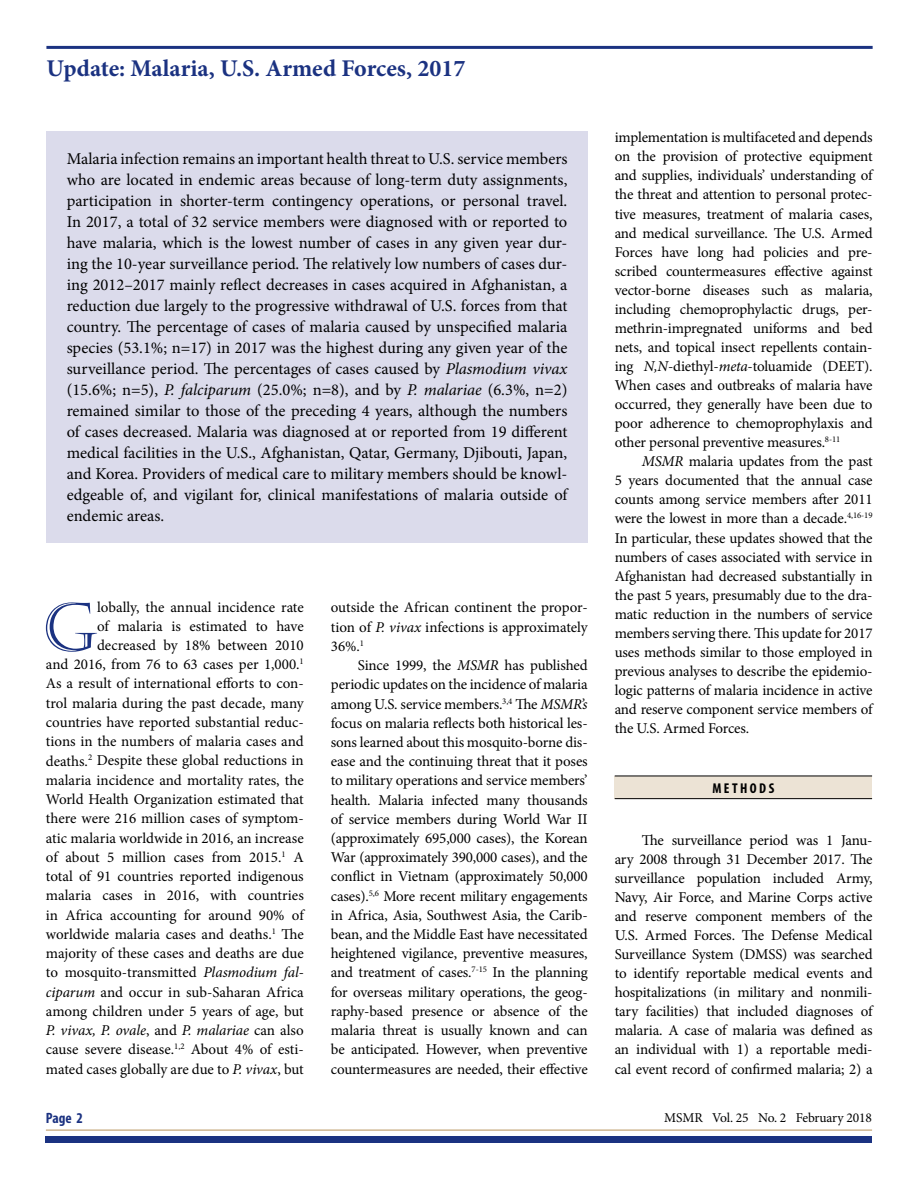
<style>
.page{position:relative;width:918px;height:1188px;background:#fff}
.page>*{position:absolute;margin:0;border:0;box-sizing:border-box;transform-origin:0 0}
.Body_DropCap{font:67.5px "Castellar";color:#1b3281}
.Heads{font:700 24px "Minion Pro";color:#1b3281}
.Abstract{font:16.5px/21px "Minion Pro";color:#000;text-align:justify}
.Body{font:15px/19px "Minion Pro";letter-spacing:-.01em;color:#000;text-align:justify}
.Body_DropCap-2{font:15px/19.2px "Minion Pro";color:#000;text-align:right}
.t1{font:700 condensed 15px "Myriad Pro";color:#1b3281}
.Heads_Rules__copy_pa{font:700 condensed 14.25px "Myriad Pro";letter-spacing:.175em;color:#000}
.t2{font:13.5px "Minion Pro";letter-spacing:-.01em;color:#010202}
.s1{font-style:italic}
.s2{color:#000}
</style>
<div class="page">
<div style="left:46px;top:1136px;width:826px;height:6px;background:#1b3281"></div>
<hr style="left:46px;top:1129px;width:826px;height:2px;background:#cfb691">
<div style="left:46px;top:131px;width:542px;height:412px;background:#dbdbeb"></div>
<hr style="left:46px;top:46px;width:827px;height:3px;background:#1b3281">
<div style="left:615px;top:776px;width:257px;height:23px;background:#ece3d5"></div>
<hr style="left:615px;top:798px;width:257px;height:1px;background:#000">
<hr style="left:615px;top:776px;width:257px;height:1px;background:#000">
<h1 class="Heads" style="left:46px;top:51px;width:420px">Update: Malaria, U.S. Armed Forces, 2017</h1>
<p class="Abstract" style="left:67px;top:148px;width:502px">Malaria infection remains an important health threat to U.S. service members who are located in endemic areas because of long-term duty assignments, participation in shorter-term contingency operations, or personal travel.<br>In 2017, a total of 32 service members were diagnosed with or reported to have malaria, which is the lowest number of cases in any given year dur&shy;ing the 10-year surveillance period. The relatively low numbers of cases dur&shy;ing 2012–2017 mainly reflect decreases in cases acquired in Afghanistan, a reduction due largely to the progressive withdrawal of U.S. forces from that country. The percentage of cases of malaria caused by unspecified malaria species (53.1%; n=17) in 2017 was the highest during any given year of the surveillance period. The percentages of cases caused by <span class="s1">Plasmodium vivax </span>(15.6%; n=5), <span class="s1">P. falciparum</span> (25.0%; n=8), and by <span class="s1">P. malariae</span> (6.3%, n=2) remained similar to those of the preceding 4 years, although the numbers of cases decreased. Malaria was diagnosed at or reported from 19 different medical facilities in the U.S., Afghanistan, Qatar, Germany, Djibouti, Japan, and Korea. Providers of medical care to military members should be knowl&shy;edgeable of, and vigilant for, clinical manifestations of malaria outside of endemic areas.</p>
<p class="Body_DropCap" style="left:42px;top:590px;width:56px">G</p>
<p class="Body_DropCap-2" style="left:46px;top:598px;width:259px">lobally, the annual incidence rate<br>of malaria is estimated to have decreased by 18% between 2010<br>and 2016, from 76 to 63 cases per 1,000.<sup>1<br></sup>As a result of international efforts to con&shy;trol malaria during the past decade, many countries have reported substantial reduc&shy;tions in the numbers of malaria cases and deaths.<sup>2</sup> Despite these global reductions in malaria incidence and mortality rates, the World Health Organization estimated that there were 216 million cases of symptom&shy;atic malaria worldwide in 2016, an increase of about 5 million cases from 2015.<sup>1</sup> A total of 91 countries reported indigenous malaria cases in 2016, with countries in Africa accounting for around 90% of worldwide malaria cases and deaths.<sup>1</sup> The majority of these cases and deaths are due to mosquito-transmitted <span class="s1">Plasmodium fal&shy;ciparum</span> and occur in sub-Saharan Africa among children under 5 years of age, but <span class="s1">P. vivax, P. ovale</span>, and <span class="s1">P. malariae</span> can also cause severe disease.<sup>1,2</sup> About 4% of esti&shy;mated cases globally are due to <span class="s1">P. vivax</span>, but</p>
<p class="Body_DropCap-2" style="left:331px;top:598px;width:258px;text-align:justify">outside the African continent the propor&shy;tion of <span class="s1">P. vivax</span> infections is approximately 36%.<sup>1</sup></p>
<p class="Body" style="left:331px;top:656px;width:258px;text-indent:27px">Since 1999, the <span class="s1">MSMR</span> has published periodic updates on the incidence of malaria among U.S. service members.<sup>3,4</sup> The <span class="s1">MSMR’s </span>focus on malaria reflects both historical les&shy;sons learned about this mosquito-borne dis&shy;ease and the continuing threat that it poses to military operations and service members’ health. Malaria infected many thousands of service members during World War II (approximately 695,000 cases), the Korean War (approximately 390,000 cases), and the conflict in Vietnam (approximately 50,000 cases).<sup>5,6</sup> More recent military engagements in Africa, Asia, Southwest Asia, the Carib&shy;bean, and the Middle East have necessitated heightened vigilance, preventive measures, and treatment of cases.<sup>7-15</sup> In the planning for overseas military operations, the geog&shy;raphy-based presence or absence of the malaria threat is usually known and can be anticipated. However, when preventive countermeasures are needed, their effective</p>
<p class="Body" style="left:615px;top:128px;width:259px">implementation is multifaceted and depends on the provision of protective equipment and supplies, individuals’ understanding of the threat and attention to personal protec&shy;tive measures, treatment of malaria cases, and medical surveillance. The U.S. Armed Forces have long had policies and pre&shy;scribed countermeasures effective against vector-borne diseases such as malaria, including chemoprophylactic drugs, per&shy;methrin-impregnated uniforms and bed nets, and topical insect repellents contain&shy;ing <span class="s1">N,N</span>-diethyl-<span class="s1">meta</span>-toluamide (DEET).<br>When cases and outbreaks of malaria have occurred, they generally have been due to poor adherence to chemoprophylaxis and other personal preventive measures.<sup>8-11</sup></p>
<p class="Body" style="left:615px;top:452px;width:259px;text-indent:27px"><span class="s1">MSMR</span> malaria updates from the past 5 years documented that the annual case counts among service members after 2011 were the lowest in more than a decade.<sup>4,16-19<br></sup>In particular, these updates showed that the numbers of cases associated with service in Afghanistan had decreased substantially in the past 5 years, presumably due to the dra&shy;matic reduction in the numbers of service members serving there. This update for 2017 uses methods similar to those employed in previous analyses to describe the epidemio&shy;logic patterns of malaria incidence in active and reserve component service members of the U.S. Armed Forces.</p>
<h2 class="Heads_Rules__copy_pa" style="left:712px;top:779px;width:63px">METHODS</h2>
<p class="Body" style="left:615px;top:831px;width:259px;text-indent:27px">The surveillance period was 1 Janu&shy;ary 2008 through 31 December 2017. The surveillance population included Army, Navy, Air Force, and Marine Corps active and reserve component members of the U.S. Armed Forces. The Defense Medical Surveillance System (DMSS) was searched to identify reportable medical events and hospitalizations (in military and nonmili&shy;tary facilities) that included diagnoses of malaria. A case of malaria was defined as an individual with 1) a reportable medi&shy;cal event record of confirmed malaria; 2) a</p>
<p class="t1" style="left:46px;top:1109px;width:39px">Page 2</p>
<p class="t2" style="left:664px;top:1109px;width:210px"><span class="s2">MSMR</span> Vol. 25 No. 2 February 2018</p>
</div>
